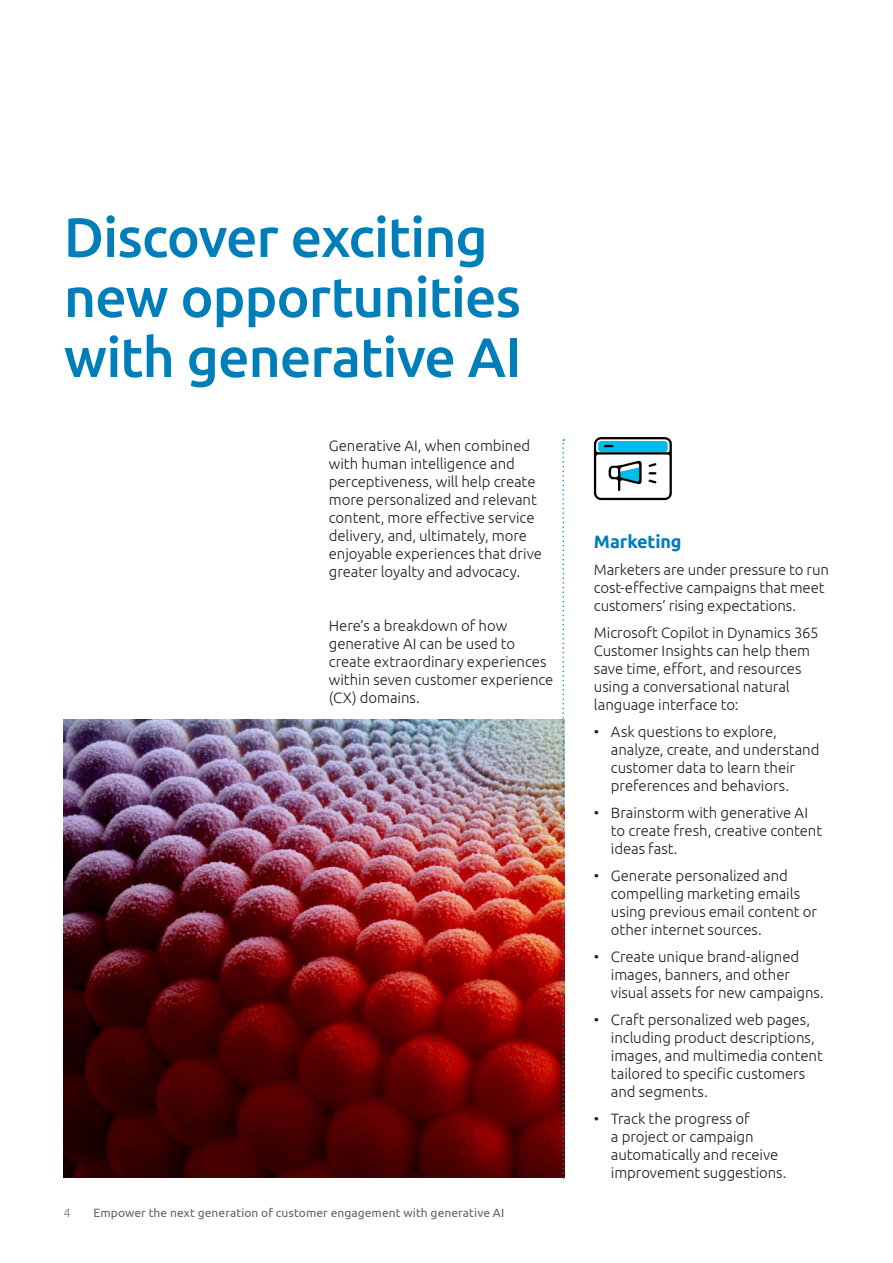
<style>
.page{position:relative;width:893px;height:1263px;background:#fff}
.page>*{position:absolute;margin:0;border:0;box-sizing:border-box;transform-origin:0 0}
.t1{font:500 55.5px/60px "Ubuntu";letter-spacing:-.02em;color:#007eba}
.t2{font:700 18px "Ubuntu";letter-spacing:-.01em;color:#007eba}
.t3{font:300 15px/18px "Ubuntu";letter-spacing:-.005em;color:#241f1f}
.t4{font:12px "Ubuntu";letter-spacing:.005em;color:#656365}
.t5{font:300 12px "Ubuntu";color:#717072}
</style>
<div class="page">
<img style="left:64px;top:720px;width:498px;height:458px">
<svg style="left:562px;top:439px;width:2px;height:740px"></svg>
<svg style="left:594px;top:437px;width:78px;height:63px"></svg>
<h1 class="t1" style="left:64px;top:205px;width:459px">Discover exciting new opportunities with generative AI</h1>
<p class="t3" style="left:329px;top:436px;width:215px">Generative AI, when combined with human intelligence and perceptiveness, will help create more personalized and relevant content, more effective service delivery, and, ultimately, more enjoyable experiences that drive greater loyalty and advocacy.</p>
<p class="t3" style="left:329px;top:616px;width:226px">Here’s a breakdown of how generative AI can be used to create extraordinary experiences within seven customer experience (CX) domains.</p>
<p class="t5" style="left:64px;top:1205px;width:8px">4</p>
<p class="t4" style="left:94px;top:1205px;width:412px">Empower the next generation of customer engagement with generative AI</p>
<p class="t2" style="left:594px;top:530px;width:89px">Marketing</p>
<p class="t3" style="left:594px;top:560px;width:237px">Marketers are under pressure to run cost-effective campaigns that meet customers’ rising expectations.</p>
<p class="t3" style="left:594px;top:623px;width:226px">Microsoft Copilot in Dynamics 365<br>Customer Insights can help them save time, effort, and resources using a conversational natural language interface to:</p>
<p class="t3" style="left:611px;top:722px;width:210px;text-indent:-17px">• Ask questions to explore, analyze, create, and understand customer data to learn their preferences and behaviors.</p>
<p class="t3" style="left:611px;top:803px;width:213px;text-indent:-17px">• Brainstorm with generative AI to create fresh, creative content ideas fast.</p>
<p class="t3" style="left:611px;top:866px;width:208px;text-indent:-17px">• Generate personalized and compelling marketing emails using previous email content or other internet sources.</p>
<p class="t3" style="left:611px;top:947px;width:214px;text-indent:-17px">• Create unique brand-aligned images, banners, and other visual assets for new campaigns.</p>
<p class="t3" style="left:611px;top:1010px;width:213px;text-indent:-17px">• Craft personalized web pages, including product descriptions, images, and multimedia content tailored to specific customers and segments.</p>
<p class="t3" style="left:611px;top:1109px;width:177px;text-indent:-17px">• Track the progress of<br>a project or campaign automatically and receive improvement suggestions.</p>
</div>
